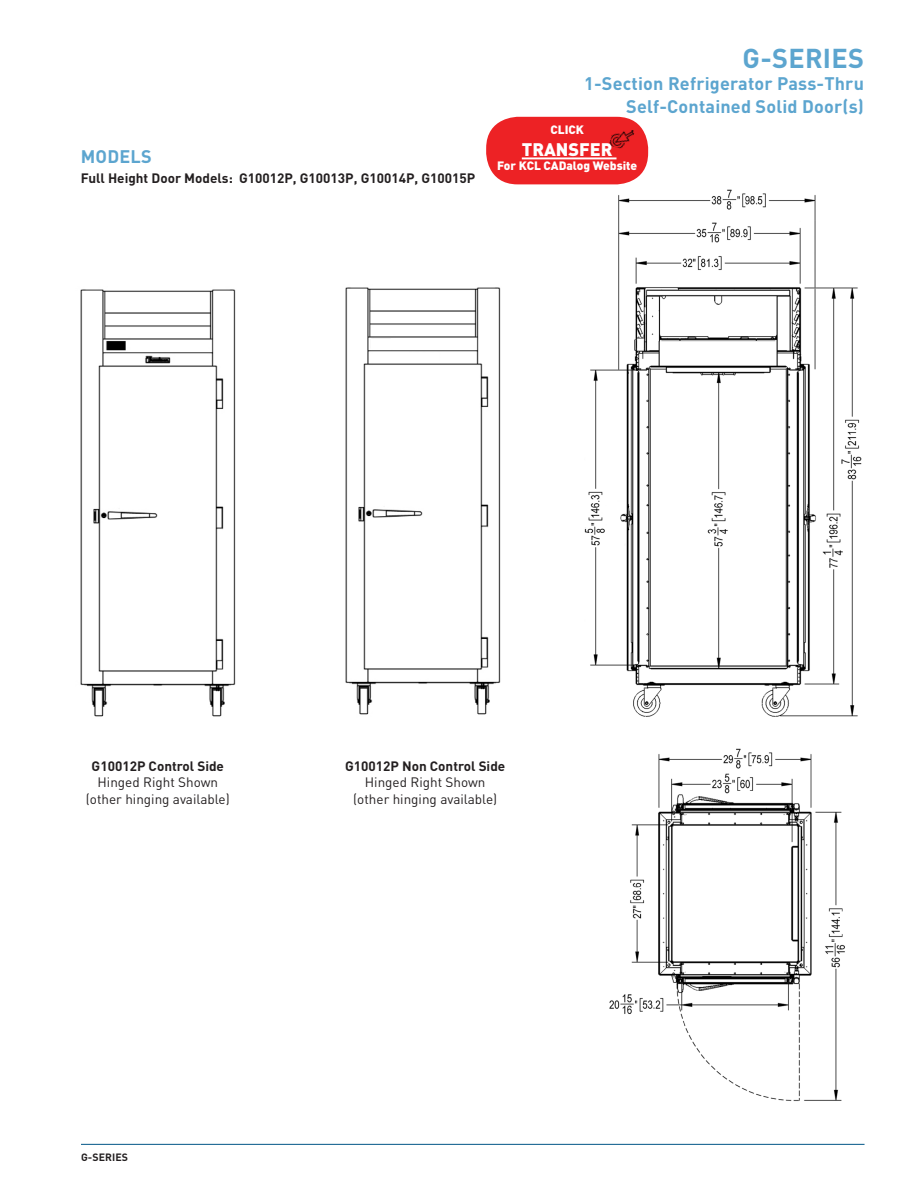
<style>
.page{position:relative;width:918px;height:1188px;background:#fff}
.page>*{position:absolute;margin:0;border:0;box-sizing:border-box;transform-origin:0 0}
.t1{font:700 27px "DIN";letter-spacing:.01em;color:#5ca5cf}
.t2{font:700 18px/22.5px "DIN";letter-spacing:.01em;color:#5ca5cf;text-align:right}
.t3{font:900 18px "DIN";color:#fff}
.t4{font:700 13.5px "DIN";color:#231f20}
.t5{font:13.5px "DIN";color:#231f20}
.t6{font:900 12px "DIN";color:#fff}
.t7{font:700 10.5px "DIN";letter-spacing:.01em;color:#231f20}
</style>
<div class="page">
<hr style="left:81px;top:1144px;width:784px;height:1px;background:#005587">
<img style="left:80px;top:289px;width:156px;height:428px">
<div style="left:486px;top:117px;width:162px;height:67px;background:#ed2225;border-radius:32px"></div>
<hr style="left:522px;top:157px;width:95px;height:2px;background:#fff">
<img style="left:609px;top:130px;width:26px;height:19px">
<img style="left:584px;top:189px;width:278px;height:528px">
<img style="left:345px;top:287px;width:156px;height:428px">
<div style="left:371px;top:339px;width:34px;height:10px;background:#fff"></div>
<div style="left:405px;top:353px;width:34px;height:10px;background:#fff"></div>
<img style="left:609px;top:748px;width:236px;height:353px">
<p class="t2" style="left:81px;top:145px;width:72px">MODELS</p>
<p class="t4" style="left:81px;top:170px;width:396px">Full Height Door Models: G10012P, G10013P, G10014P, G10015P</p>
<h1 class="t1" style="left:743px;top:40px;width:123px">G-SERIES</h1>
<h2 class="t2" style="left:584px;top:72px;width:281px">1-Section Refrigerator Pass-Thru<br>Self-Contained Solid Door(s)</h2>
<p class="t6" style="left:550px;top:122px;width:35px">CLICK</p>
<p class="t3" style="left:522px;top:138px;width:92px">TRANSFER</p>
<p class="t6" style="left:497px;top:158px;width:142px">For KCL CADalog Website</p>
<p class="t4" style="left:92px;top:757px;width:134px">G10012P Control Side</p>
<p class="t5" style="left:98px;top:774px;width:122px">Hinged Right Shown</p>
<p class="t5" style="left:86px;top:790px;width:145px">(other hinging available)</p>
<p class="t4" style="left:345px;top:757px;width:162px">G10012P Non Control Side</p>
<p class="t5" style="left:365px;top:774px;width:122px">Hinged Right Shown</p>
<p class="t5" style="left:353px;top:790px;width:145px">(other hinging available)</p>
<p class="t7" style="left:81px;top:1151px;width:49px">G-SERIES</p>
</div>
